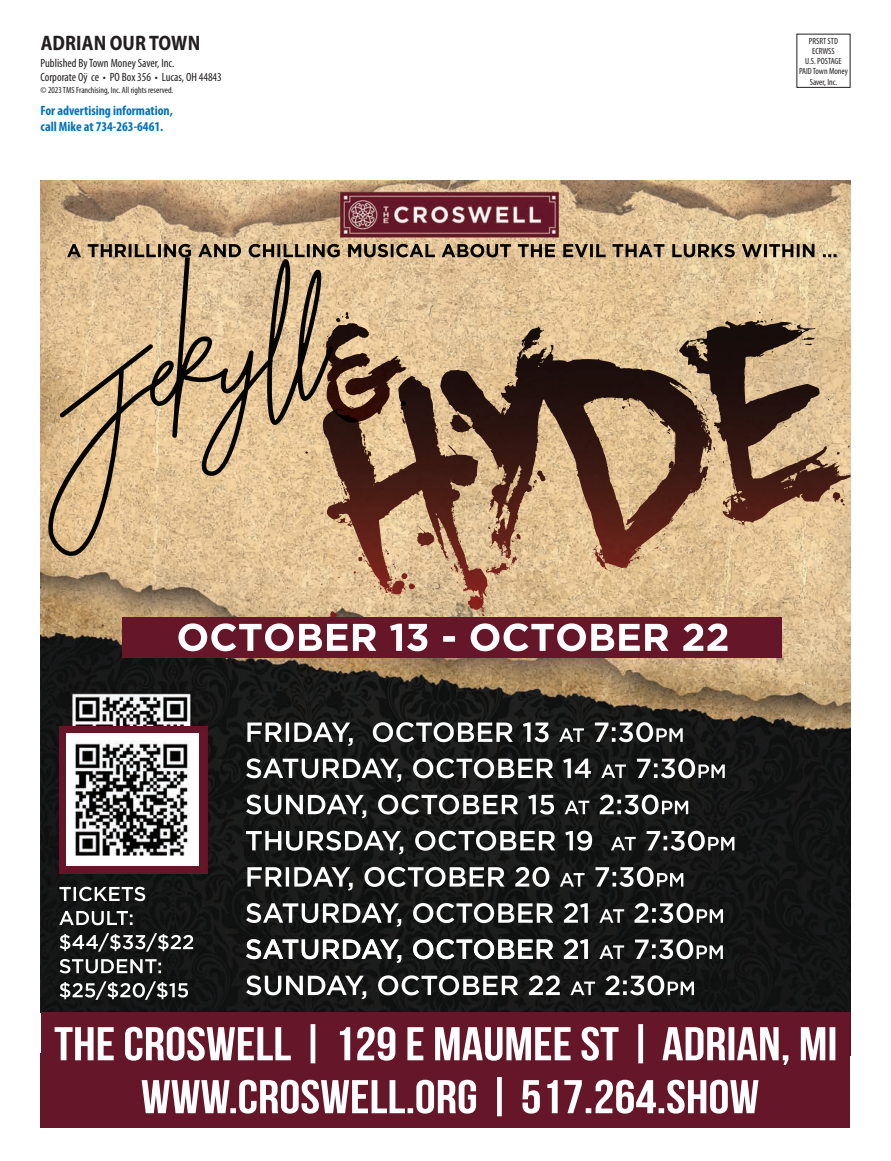
<style>
.page{position:relative;width:891px;height:1161px;background:#fff}
.page>*{position:absolute;margin:0;border:0;box-sizing:border-box;transform-origin:0 0}
.t1{font:700 semi-condensed 21px "Myriad Pro";letter-spacing:.005em;color:#231f20;scale:.94 1}
.t2{font:700 condensed 13.5px/15.6px "Myriad Pro";color:#0072bc}
.t3{font:condensed 12px/14.4px "Myriad Pro";color:#231f20}
.t4{font:condensed 9px/10.2px "Myriad Pro";color:#231f20;text-align:center}
</style>
<div class="page">
<svg style="left:41px;top:1056px;width:809px;height:71px;fill:#651628"></svg>
<img style="left:41px;top:180px;width:809px;height:876px">
<img style="left:679px;top:312px;width:134px;height:190px">
<img style="left:334px;top:308px;width:28px;height:93px">
<img style="left:334px;top:401px;width:72px;height:22px">
<img style="left:48px;top:256px;width:286px;height:301px">
<div style="left:59px;top:726px;width:148px;height:148px;background:#651628"></div>
<img style="left:67px;top:734px;width:132px;height:132px">
<img style="left:59px;top:887px;width:86px;height:38px">
<img style="left:123px;top:618px;width:658px;height:40px">
<img style="left:265px;top:623px;width:321px;height:28px">
<img style="left:249px;top:244px;width:235px;height:13px">
<img style="left:373px;top:722px;width:280px;height:20px">
<img style="left:413px;top:939px;width:280px;height:20px">
<img style="left:125px;top:1024px;width:710px;height:39px">
<h1 class="t1" style="left:41px;top:31px;width:171px">ADRIAN OUR TOWN</h1>
<h3 class="t3" style="left:40px;top:56px;width:183px">Published By Town Money Saver, Inc.<br>Corporate Oÿ ce • PO Box 356 • Lucas, OH 44843</h3>
<p class="t4" style="left:40px;top:85px;width:134px">© 2023 TMS Franchising, Inc. All rights reserved.</p>
<h2 class="t2" style="left:40px;top:103px;width:134px">For advertising information, call Mike at 734-263-6461.</h2>
<p class="t4" style="left:799px;top:36px;width:50px">PRSRT STD<br>ECRWSS<br>U.S. POSTAGE<br>PAID Town Money<br>Saver, Inc.</p>
</div>
